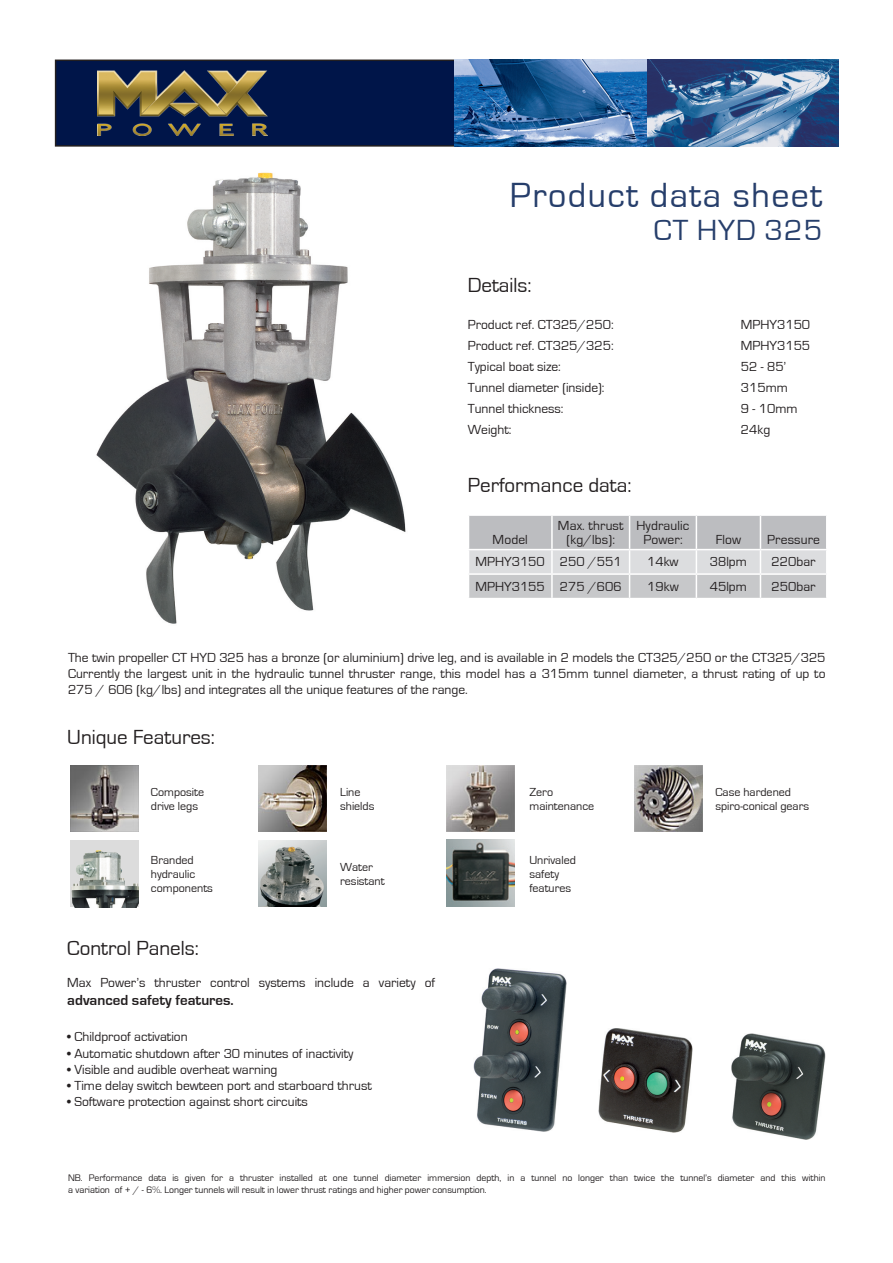
<style>
.page{position:relative;width:893px;height:1263px;background:#fff}
.page>*{position:absolute;margin:0;border:0;box-sizing:border-box;transform-origin:0 0}
.t1{font:36px "Eurostile";letter-spacing:.04em;color:#263e6b}
.t2{font:30px "Eurostile";letter-spacing:.04em;color:#263e6b}
.t3{font:21px "Eurostile";color:#231f20}
.t4{font:700 15px "Eurostile";color:#231f20}
.t5{font:13.5px/13.5px "Eurostile";color:#231f20;text-align:center}
.t6{font:12px/14.4px "Eurostile";color:#231f20}
.t7{font:9.75px/11.7px "Eurostile";color:#231f20}
</style>
<div class="page">
<img style="left:259px;top:840px;width:67px;height:66px">
<div style="left:70px;top:840px;width:68px;height:66px;background:#dcdcdc"></div>
<img style="left:446px;top:839px;width:68px;height:68px">
<svg style="left:469px;top:515px;width:357px;height:83px;background:#cbccce"></svg>
<div style="left:56px;top:60px;width:399px;height:86px;background:#001549"></div>
<div style="left:55px;top:60px;width:401px;height:87px;border:2px solid #231f20"></div>
<img style="left:455px;top:60px;width:383px;height:87px">
<img style="left:258px;top:765px;width:68px;height:66px">
<img style="left:635px;top:765px;width:68px;height:66px">
<img style="left:446px;top:765px;width:68px;height:66px">
<img style="left:70px;top:765px;width:68px;height:66px">
<img style="left:473px;top:968px;width:94px;height:163px">
<img style="left:599px;top:1028px;width:93px;height:104px">
<img style="left:732px;top:1033px;width:93px;height:106px">
<img style="left:97px;top:71px;width:170px;height:64px">
<img style="left:70px;top:850px;width:68px;height:57px">
<img style="left:96px;top:172px;width:310px;height:452px">
<p class="t1" style="left:510px;top:176px;width:314px">Product data sheet</p>
<p class="t2" style="left:654px;top:214px;width:170px">CT HYD 325</p>
<p class="t3" style="left:468px;top:274px;width:65px">Details:</p>
<p class="t5" style="left:468px;top:318px;width:147px">Product ref. CT325/250:</p>
<p class="t5" style="left:468px;top:339px;width:147px">Product ref. CT325/325:</p>
<p class="t5" style="left:468px;top:360px;width:95px">Typical boat size:</p>
<p class="t5" style="left:468px;top:381px;width:138px">Tunnel diameter (inside):</p>
<p class="t5" style="left:468px;top:402px;width:97px">Tunnel thickness:</p>
<p class="t5" style="left:468px;top:423px;width:45px">Weight:</p>
<p class="t3" style="left:468px;top:474px;width:165px">Performance data:</p>
<p class="t5" style="left:493px;top:533px;width:37px">Model</p>
<p class="t5" style="left:558px;top:519px;width:67px">Max. thrust (kg/lbs):</p>
<p class="t5" style="left:636px;top:519px;width:54px">Hydraulic<br>Power:</p>
<p class="t5" style="left:741px;top:314px;width:71px;line-height:21px;text-align:left">MPHY3150<br>MPHY3155</p>
<p class="t5" style="left:741px;top:360px;width:47px">52 - 85’</p>
<p class="t5" style="left:741px;top:381px;width:49px">315mm</p>
<p class="t5" style="left:741px;top:402px;width:58px">9 - 10mm</p>
<p class="t5" style="left:741px;top:423px;width:31px">24kg</p>
<p class="t5" style="left:716px;top:533px;width:27px">Flow</p>
<p class="t5" style="left:767px;top:533px;width:54px">Pressure</p>
<p class="t5" style="left:476px;top:555px;width:71px">MPHY3150</p>
<p class="t5" style="left:560px;top:555px;width:63px">250 /551</p>
<p class="t5" style="left:647px;top:555px;width:33px">14kw</p>
<p class="t5" style="left:710px;top:555px;width:39px">38lpm</p>
<p class="t5" style="left:772px;top:555px;width:45px">220bar</p>
<p class="t5" style="left:476px;top:580px;width:71px">MPHY3155</p>
<p class="t5" style="left:560px;top:580px;width:63px">275 /606</p>
<p class="t5" style="left:647px;top:580px;width:33px">19kw</p>
<p class="t5" style="left:710px;top:580px;width:39px">45lpm</p>
<p class="t5" style="left:772px;top:580px;width:45px">250bar</p>
<p class="t5" style="left:68px;top:650px;width:759px;line-height:16.2px;text-align:justify">The twin propeller CT HYD 325 has a bronze (or aluminium) drive leg, and is available in 2 models the CT325/250 or the CT325/325<br>Currently the largest unit in the hydraulic tunnel thruster range, this model has a 315mm tunnel diameter, a thrust rating of up to 275 / 606 (kg/lbs) and integrates all the unique features of the range.</p>
<p class="t3" style="left:67px;top:726px;width:149px">Unique Features:</p>
<p class="t6" style="left:151px;top:785px;width:55px">Composite drive legs</p>
<p class="t6" style="left:340px;top:785px;width:36px">Line shields</p>
<p class="t6" style="left:529px;top:785px;width:25px">Zero</p>
<p class="t6" style="left:529px;top:799px;width:66px">maintenance</p>
<p class="t6" style="left:151px;top:852px;width:64px">Branded hydraulic components</p>
<p class="t3" style="left:67px;top:937px;width:133px">Control Panels:</p>
<p class="t6" style="left:340px;top:860px;width:46px">Water resistant</p>
<p class="t5" style="left:67px;top:976px;width:369px">Max Power’s thruster control systems include a variety of</p>
<p class="t4" style="left:67px;top:991px;width:168px">advanced safety features.</p>
<p class="t5" style="left:67px;top:1030px;width:122px">• Childproof activation</p>
<p class="t5" style="left:67px;top:1047px;width:288px">• Automatic shutdown after 30 minutes of inactivity</p>
<p class="t5" style="left:67px;top:1063px;width:212px">• Visible and audible overheat warning</p>
<p class="t5" style="left:67px;top:1079px;width:306px">• Time delay switch bewteen port and starboard thrust</p>
<p class="t5" style="left:67px;top:1095px;width:242px">• Software protection against short circuits</p>
<p class="t6" style="left:529px;top:852px;width:48px">Unrivaled safety features</p>
<p class="t6" style="left:715px;top:785px;width:95px">Case hardened spiro-conical gears</p>
<p class="t7" style="left:68px;top:1172px;width:759px">NB. Performance data is given for a thruster installed at one tunnel diameter immersion depth, in a tunnel no longer than twice the tunnel’s diameter and this within a variation of + / - 6%. Longer tunnels will result in lower thrust ratings and higher power consumption.</p>
</div>
